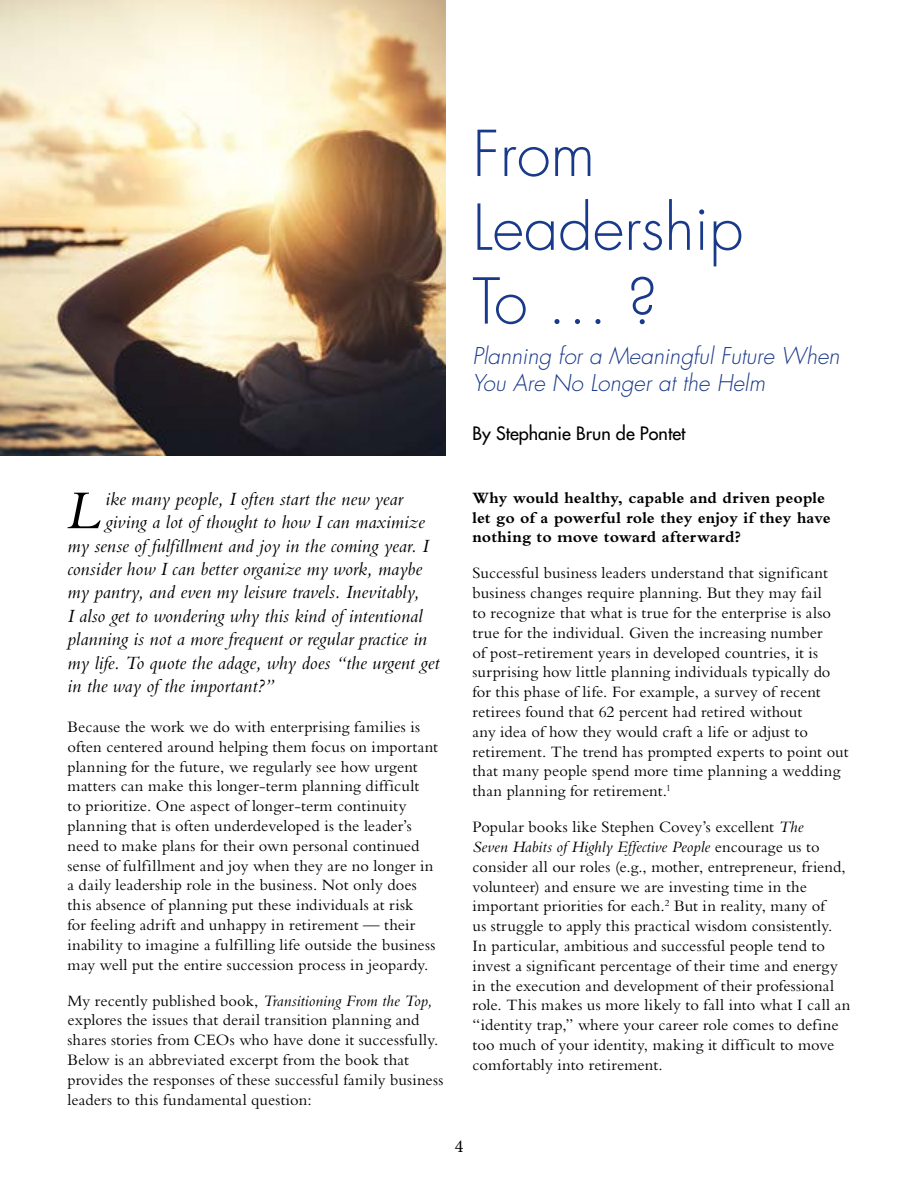
<style>
.page{position:relative;width:918px;height:1188px;background:#fff}
.page>*{position:absolute;margin:0;border:0;box-sizing:border-box;transform-origin:0 0}
.t1{font:300 61.5px/73.8px "Futura Std";color:#19398a}
.t2{font:italic 57.15px "Bembo Std";color:#000}
.t3{font:italic 300 22.5px/27px "Futura Std";color:#19398a}
.t4{font:italic 19.5px "Bembo Std";color:#000}
.t5{font:500 18px "Futura Std";color:#000}
.t6{font:18px "Minion Pro";color:#000}
.t7{font:16.5px/19.8px "Bembo Std";letter-spacing:.005em;color:#000}
.t8{font:700 16.5px/19.8px "Bembo Std";letter-spacing:.005em;color:#000}
.s1{font-style:italic}
</style>
<div class="page">
<img style="left:0;top:0;width:446px;height:456px">
<h1 class="t1" style="left:472px;top:119px;width:272px">From<br>Leadership<br>To … ?</h1>
<h3 class="t3" style="left:472px;top:343px;width:369px">Planning for a Meaningful Future When<br>You Are No Longer at the Helm</h3>
<p class="t5" style="left:472px;top:422px;width:214px">By Stephanie Brun de Pontet</p>
<h2 class="t2" style="left:66px;top:477px;width:35px">L</h2>
<p class="t4" style="left:106px;top:487px;width:299px">ike many people, I often start the new year</p>
<p class="t4" style="left:106px;top:511px;width:321px">giving a lot of thought to how I can maximize</p>
<p class="t4" style="left:67px;top:534px;width:362px">my sense of fulfillment and joy in the coming year. I</p>
<p class="t4" style="left:67px;top:557px;width:356px">consider how I can better organize my work, maybe</p>
<p class="t4" style="left:67px;top:581px;width:354px">my pantry, and even my leisure travels. Inevitably,</p>
<p class="t4" style="left:67px;top:604px;width:357px">I also get to wondering why this kind of intentional</p>
<p class="t4" style="left:67px;top:628px;width:361px">planning is not a more frequent or regular practice in</p>
<p class="t4" style="left:67px;top:651px;width:373px">my life. To quote the adage, why does “the urgent get</p>
<p class="t4" style="left:67px;top:674px;width:208px">in the way of the important?”</p>
<p class="t7" style="left:68px;top:717px;width:372px">Because the work we do with enterprising families is often centered around helping them focus on important planning for the future, we regularly see how urgent matters can make this longer-term planning difficult<br>to prioritize. One aspect of longer-term continuity planning that is often underdeveloped is the leader’s need to make plans for their own personal continued sense of fulfillment and joy when they are no longer in a daily leadership role in the business. Not only does this absence of planning put these individuals at risk<br>for feeling adrift and unhappy in retirement — their inability to imagine a fulfilling life outside the business may well put the entire succession process in jeopardy.</p>
<p class="t7" style="left:68px;top:990px;width:377px">My recently published book, <span class="s1">Transitioning From the Top, </span>explores the issues that derail transition planning and shares stories from CEOs who have done it successfully.<br>Below is an abbreviated excerpt from the book that provides the responses of these successful family business leaders to this fundamental question:</p>
<p class="t8" style="left:472px;top:488px;width:360px">Why would healthy, capable and driven people let go of a powerful role they enjoy if they have nothing to move toward afterward?</p>
<p class="t7" style="left:472px;top:563px;width:378px">Successful business leaders understand that significant business changes require planning. But they may fail<br>to recognize that what is true for the enterprise is also true for the individual. Given the increasing number<br>of post-retirement years in developed countries, it is surprising how little planning individuals typically do for this phase of life. For example, a survey of recent retirees found that 62 percent had retired without<br>any idea of how they would craft a life or adjust to retirement. The trend has prompted experts to point out that many people spend more time planning a wedding than planning for retirement.<sup>1</sup></p>
<p class="t7" style="left:472px;top:817px;width:379px">Popular books like Stephen Covey’s excellent <span class="s1">The<br>Seven Habits of Highly Effective People</span> encourage us to consider all our roles (e.g., mother, entrepreneur, friend, volunteer) and ensure we are investing time in the important priorities for each.<sup>2</sup> But in reality, many of<br>us struggle to apply this practical wisdom consistently.<br>In particular, ambitious and successful people tend to invest a significant percentage of their time and energy in the execution and development of their professional role. This makes us more likely to fall into what I call an “identity trap,” where your career role comes to define too much of your identity, making it difficult to move comfortably into retirement.</p>
<p class="t6" style="left:455px;top:1134px;width:10px">4</p>
</div>
